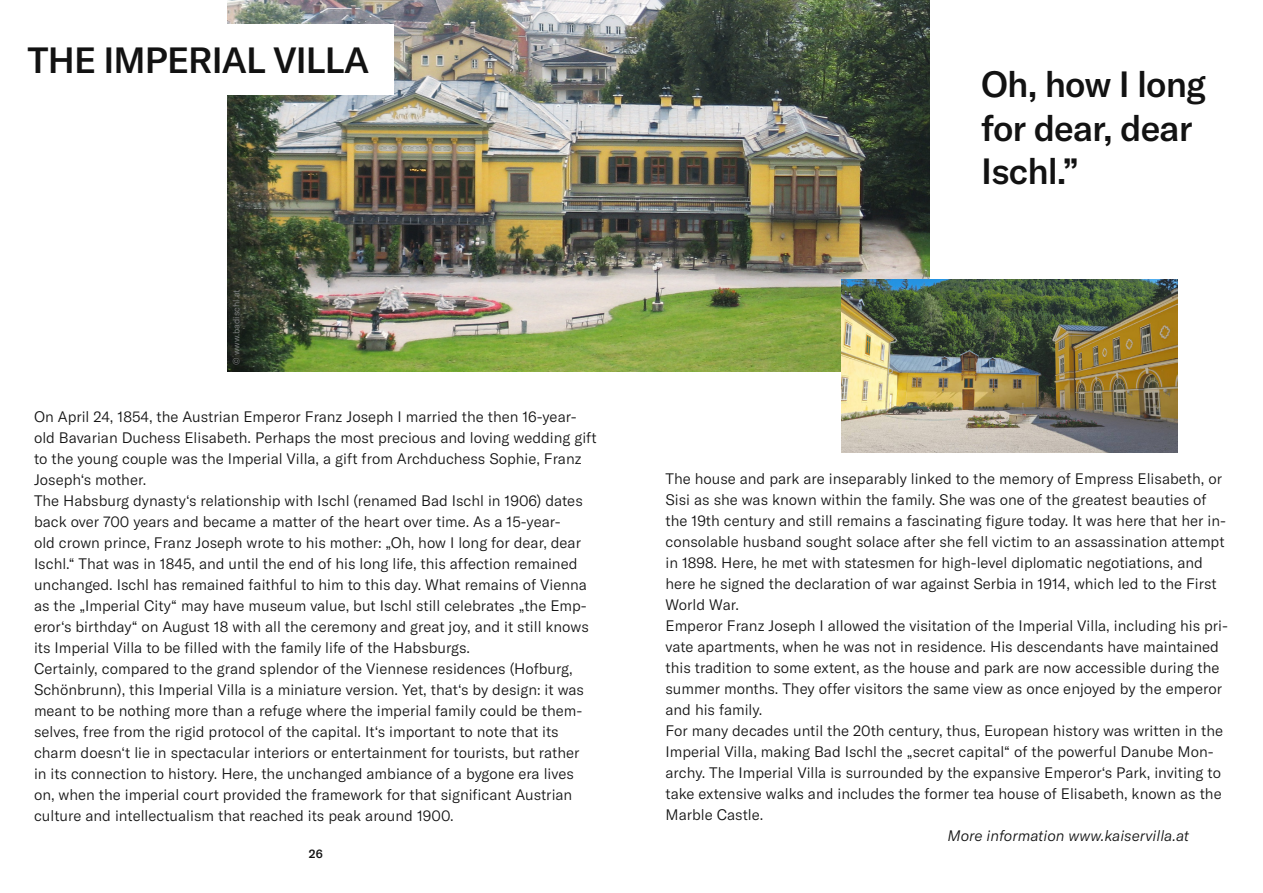
<style>
.page{position:relative;width:1263px;height:893px;background:#fff}
.page>*{position:absolute;margin:0;border:0;box-sizing:border-box;transform-origin:0 0}
.t1{font:500 36px/43.2px "GT America";letter-spacing:-.025em;color:#121212}
.t2{font:300 15px/21px "GT America";color:#121212}
.t3{font:italic 300 15px "GT America";color:#121212}
.t4{font:500 12px "GT America";color:#121212}
.t5{font:300 9px "GT America";color:#888a8a}
</style>
<div class="page">
<img style="left:227px;top:0;width:702px;height:372px">
<img style="left:842px;top:280px;width:336px;height:173px">
<div style="left:0;top:24px;width:393px;height:71px;background:#fff"></div>
<h1 class="t1" style="left:28px;top:38px;width:343px">THE IMPERIAL VILLA</h1>
<p class="t5" style="left:231px;top:365px;width:77px;rotate:-90deg">© www.badischl.at</p>
<p class="t2" style="left:34px;top:406px;width:564px">On April 24, 1854, the Austrian Emperor Franz Joseph I married the then 16-year&shy;old Bavarian Duchess Elisabeth. Perhaps the most precious and loving wedding gift to the young couple was the Imperial Villa, a gift from Archduchess Sophie, Franz Joseph‘s mother.<br>The Habsburg dynasty‘s relationship with Ischl (renamed Bad Ischl in 1906) dates back over 700 years and became a matter of the heart over time. As a 15-year-<br>old crown prince, Franz Joseph wrote to his mother: „Oh, how I long for dear, dear Ischl.“ That was in 1845, and until the end of his long life, this affection remained unchanged. Ischl has remained faithful to him to this day. What remains of Vienna as the „Imperial City“ may have museum value, but Ischl still celebrates „the Emp&shy;eror‘s birthday“ on August 18 with all the ceremony and great joy, and it still knows its Imperial Villa to be filled with the family life of the Habsburgs.<br>Certainly, compared to the grand splendor of the Viennese residences (Hofburg, Schönbrunn), this Imperial Villa is a miniature version. Yet, that‘s by design: it was meant to be nothing more than a refuge where the imperial family could be them&shy;selves, free from the rigid protocol of the capital. It‘s important to note that its charm doesn‘t lie in spectacular interiors or entertainment for tourists, but rather<br>in its connection to history. Here, the unchanged ambiance of a bygone era lives on, when the imperial court provided the framework for that significant Austrian culture and intellectualism that reached its peak around 1900.</p>
<p class="t4" style="left:309px;top:846px;width:15px">26</p>
<h1 class="t1" style="left:981px;top:63px;width:226px">Oh, how I long for dear, dear<br>Ischl.”</h1>
<p class="t2" style="left:665px;top:468px;width:564px">The house and park are inseparably linked to the memory of Empress Elisabeth, or Sisi as she was known within the family. She was one of the greatest beauties of the 19th century and still remains a fascinating figure today. It was here that her in&shy;consolable husband sought solace after she fell victim to an assassination attempt in 1898. Here, he met with statesmen for high-level diplomatic negotiations, and here he signed the declaration of war against Serbia in 1914, which led to the First World War.<br>Emperor Franz Joseph I allowed the visitation of the Imperial Villa, including his pri&shy;vate apartments, when he was not in residence. His descendants have maintained this tradition to some extent, as the house and park are now accessible during the summer months. They offer visitors the same view as once enjoyed by the emperor and his family.<br>For many decades until the 20th century, thus, European history was written in the Imperial Villa, making Bad Ischl the „secret capital“ of the powerful Danube Mon&shy;archy. The Imperial Villa is surrounded by the expansive Emperor‘s Park, inviting to take extensive walks and includes the former tea house of Elisabeth, known as the Marble Castle.</p>
<p class="t3" style="left:947px;top:827px;width:243px">More information www.kaiservilla.at</p>
</div>
